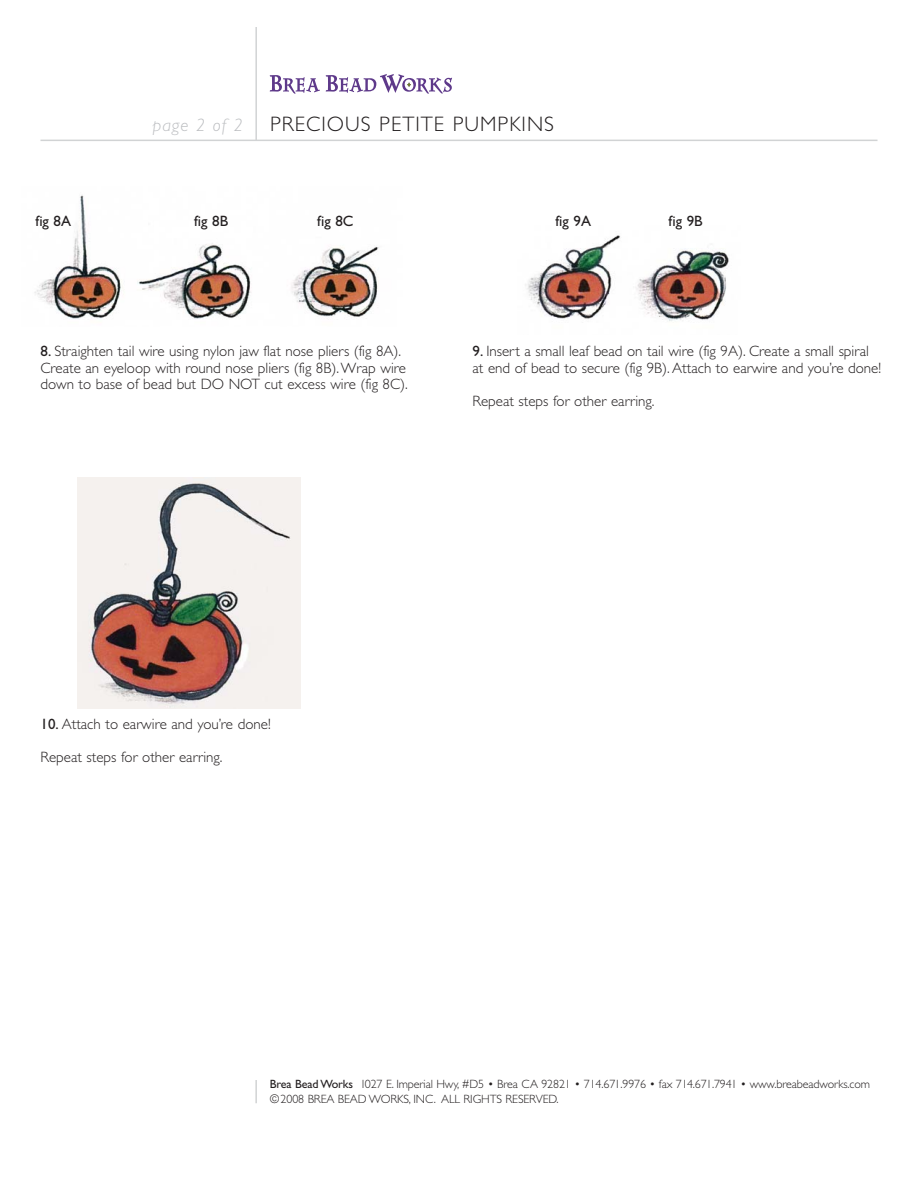
<style>
.page{position:relative;width:918px;height:1188px;background:#fff}
.page>*{position:absolute;margin:0;border:0;box-sizing:border-box;transform-origin:0 0}
.t1{font:300 21px "Gill Sans";letter-spacing:.05em;color:#231f20}
.t2{font:italic 300 18px "Gill Sans";letter-spacing:.05em;color:#bbbdc0}
.t3{font:300 15px/16.5px "Gill Sans";color:#231f20}
.t4{font:15px "Gill Sans";color:#231f20}
.t5{font:300 12px/15px "Gill Sans";letter-spacing:-.01em;color:#231f20}
.s1{font-weight:400}
</style>
<div class="page">
<hr style="left:255px;top:1080px;width:2px;height:23px;background:#d1d3d4">
<hr style="left:40px;top:140px;width:838px;height:1px;background:#d1d3d4">
<hr style="left:255px;top:27px;width:2px;height:113px;background:#d1d3d4">
<svg style="left:270px;top:75px;width:50px;height:19px"></svg>
<svg style="left:326px;top:74px;width:126px;height:20px"></svg>
<img style="left:34px;top:195px;width:345px;height:124px">
<img style="left:77px;top:477px;width:223px;height:232px">
<img style="left:525px;top:235px;width:204px;height:86px">
<p class="t2" style="left:152px;top:119px;width:92px">page 2 of 2</p>
<h1 class="t1" style="left:270px;top:117px;width:286px">PRECIOUS PETITE PUMPKINS</h1>
<p class="t4" style="left:36px;top:215px;width:37px">fig 8A</p>
<p class="t4" style="left:194px;top:215px;width:35px">fig 8B</p>
<p class="t4" style="left:317px;top:215px;width:38px">fig 8C</p>
<p class="t3" style="left:41px;top:345px;width:369px"><span class="s1">8.</span> Straighten tail wire using nylon jaw flat nose pliers (fig 8A).<br>Create an eyeloop with round nose pliers (fig 8B).Wrap wire down to base of bead but DO NOT cut excess wire (fig 8C).</p>
<p class="t4" style="left:555px;top:215px;width:37px">fig 9A</p>
<p class="t4" style="left:669px;top:215px;width:35px">fig 9B</p>
<p class="t3" style="left:472px;top:345px;width:410px"><span class="s1">9.</span> Insert a small leaf bead on tail wire (fig 9A). Create a small spiral at end of bead to secure (fig 9B). Attach to earwire and you’re done!</p>
<p class="t3" style="left:472px;top:394px;width:184px">Repeat steps for other earring.</p>
<p class="t3" style="left:40px;top:717px;width:232px"><span class="s1">10.</span> Attach to earwire and you’re done!</p>
<p class="t3" style="left:40px;top:750px;width:184px">Repeat steps for other earring.</p>
<p class="t5" style="left:270px;top:1078px;width:602px"><span class="s1">Brea Bead Works</span> 1027 E. Imperial Hwy, #D5 • Brea CA 92821 • 714.671.9976 • fax 714.671.7941 • www.breabeadworks.com ©2008 BREA BEAD WORKS, INC. ALL RIGHTS RESERVED.</p>
</div>
